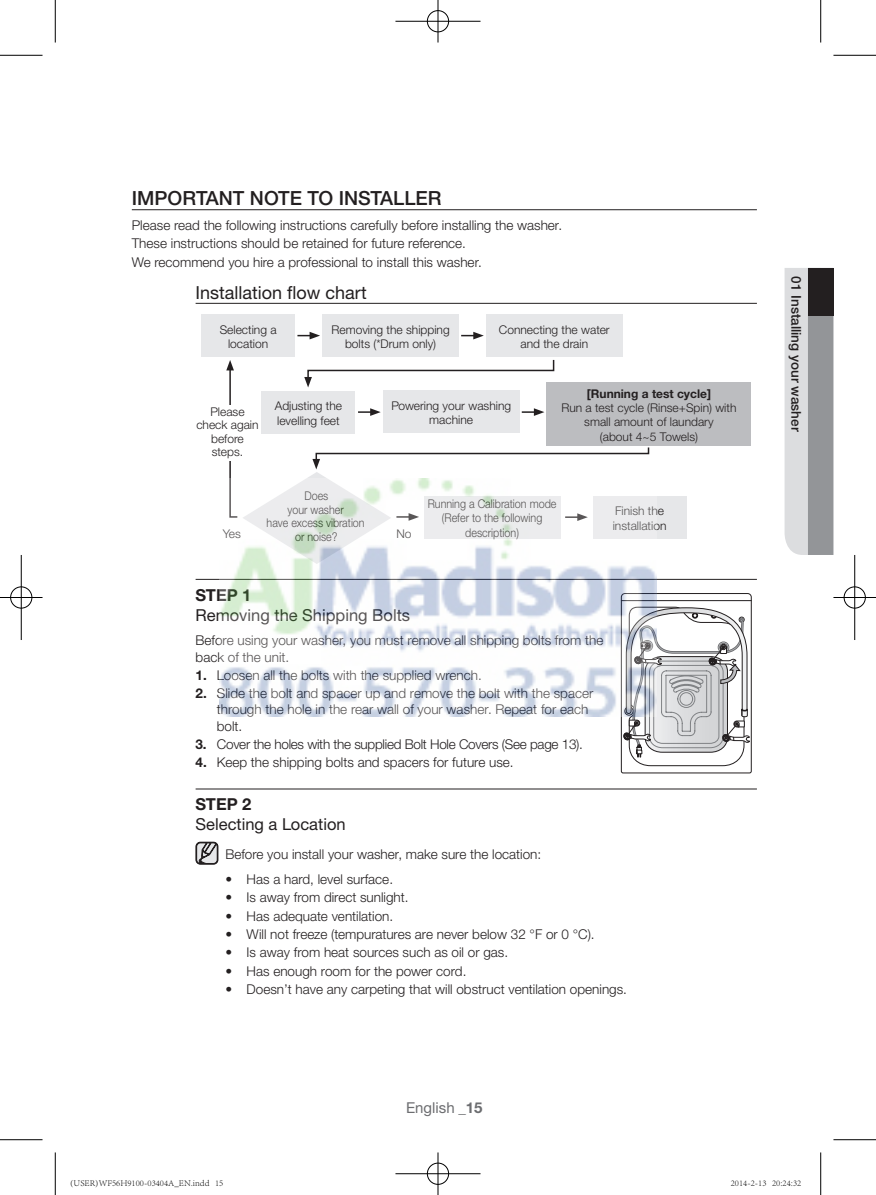
<style>
.page{position:relative;width:876px;height:1195px;background:#fff}
.page>*{position:absolute;margin:0;border:0;box-sizing:border-box;transform-origin:0 0}
.t1{font:500 19.5px "Helvetica Neue LTW1 G";color:#231f20}
.t2{font:18px "Helvetica Neue LTW1 G";color:#231f20}
.t3{font:16.5px "Helvetica Neue LTW1 G";color:#231f20}
.t4{font:700 16.5px "Helvetica Neue LTW1 G";color:#231f20}
.t5{font:15px "Helvetica Neue LTW1 G";color:#6c6d70}
.t6{font:300 13.5px/16.2px "Helvetica Neue LTW1 G";color:#231f20}
.t7{font:300 13.5px "Helvetica Neue LTW1 G";letter-spacing:-.02em;color:#231f20}
.t8{font:500 13.5px "Helvetica Neue LTW1 G";color:#231f20}
.t9{font:300 12px/14.4px "Helvetica Neue LTW1 G";color:#231f20;text-align:center}
.t10{font:300 12px/14.4px "Helvetica Neue LTW1 G";color:#231f20;text-align:center;scale:.9 1}
.t11{font:300 12px/13.5px "Helvetica Neue LTW1 G";color:#231f20;text-align:center;scale:.89 1}
.t12{font:700 12px "Helvetica Neue LTW1 G";color:#231f20}
.t13{font:300 9px "Adobe Song Std";color:#000}
.s1{font-weight:700}
</style>
<div class="page">
<hr style="left:132px;top:209px;width:625px;height:1px;background:#231f20">
<hr style="left:196px;top:303px;width:561px;height:1px;background:#231f20">
<hr style="left:196px;top:579px;width:561px;height:1px;background:#231f20">
<hr style="left:196px;top:789px;width:561px;height:1px;background:#231f20">
<div style="left:201px;top:315px;width:94px;height:42px;background:#e6e7e9"></div>
<div style="left:593px;top:496px;width:93px;height:42px;background:#e6e7e9"></div>
<div style="left:323px;top:314px;width:136px;height:43px;background:#e6e7e9"></div>
<div style="left:486px;top:315px;width:136px;height:42px;background:#e6e7e9"></div>
<div style="left:547px;top:382px;width:204px;height:64px;background:#bcbdc0"></div>
<svg style="left:297px;top:332px;width:23px;height:7px"></svg>
<svg style="left:461px;top:332px;width:23px;height:7px"></svg>
<svg style="left:226px;top:359px;width:424px;height:119px"></svg>
<svg style="left:784px;top:268px;width:49px;height:287px;background:#babcbe"></svg>
<div style="left:808px;top:268px;width:25px;height:48px;background:#231f20"></div>
<svg style="left:621px;top:593px;width:131px;height:180px"></svg>
<svg style="left:195px;top:841px;width:24px;height:24px"></svg>
<hr style="left:0;top:55px;width:43px;height:1px;background:#000">
<hr style="left:833px;top:55px;width:43px;height:1px;background:#000">
<hr style="left:0;top:1139px;width:43px;height:1px;background:#000">
<hr style="left:833px;top:1139px;width:43px;height:1px;background:#000">
<hr style="left:55px;top:0;width:1px;height:43px;background:#000">
<hr style="left:55px;top:1152px;width:1px;height:43px;background:#000">
<hr style="left:820px;top:0;width:1px;height:43px;background:#000">
<hr style="left:820px;top:1152px;width:1px;height:43px;background:#000">
<div style="left:426px;top:10px;width:24px;height:23px;border:2px solid #fff;border-radius:50%"></div>
<hr style="left:395px;top:20px;width:85px;height:2px;background:#fff">
<hr style="left:437px;top:0;width:2px;height:43px;background:#fff">
<div style="left:427px;top:10px;width:22px;height:22px;border:1px solid #000;border-radius:50%"></div>
<hr style="left:395px;top:21px;width:85px;height:1px;background:#000">
<hr style="left:438px;top:0;width:1px;height:43px;background:#000">
<div style="left:426px;top:1162px;width:24px;height:23px;border:2px solid #fff;border-radius:50%"></div>
<hr style="left:395px;top:1172px;width:85px;height:3px;background:#fff">
<hr style="left:437px;top:1152px;width:2px;height:43px;background:#fff">
<div style="left:427px;top:1163px;width:22px;height:21px;border:1px solid #000;border-radius:50%"></div>
<hr style="left:395px;top:1173px;width:85px;height:1px;background:#000">
<hr style="left:438px;top:1152px;width:1px;height:43px;background:#000">
<div style="left:10px;top:586px;width:23px;height:23px;border:2px solid #fff;border-radius:50%"></div>
<hr style="left:0;top:596px;width:43px;height:2px;background:#fff">
<hr style="left:20px;top:555px;width:2px;height:85px;background:#fff">
<div style="left:10px;top:587px;width:22px;height:21px;border:1px solid #000;border-radius:50%"></div>
<hr style="left:0;top:597px;width:43px;height:1px;background:#000">
<hr style="left:21px;top:555px;width:1px;height:85px;background:#000">
<div style="left:843px;top:586px;width:23px;height:23px;border:2px solid #fff;border-radius:50%"></div>
<hr style="left:833px;top:596px;width:43px;height:2px;background:#fff">
<hr style="left:854px;top:555px;width:2px;height:85px;background:#fff">
<div style="left:844px;top:587px;width:21px;height:21px;border:1px solid #000;border-radius:50%"></div>
<hr style="left:833px;top:597px;width:43px;height:1px;background:#000">
<hr style="left:854px;top:555px;width:1px;height:85px;background:#000">
<img style="left:219px;top:478px;width:438px;height:239px">
<h1 class="t1" style="left:132px;top:187px;width:311px">IMPORTANT NOTE TO INSTALLER</h1>
<p class="t6" style="left:132px;top:216px;width:432px;line-height:18.3px">Please read the following instructions carefully before installing the washer.<br>These instructions should be retained for future reference.<br>We recommend you hire a professional to install this washer.</p>
<h2 class="t2" style="left:196px;top:281px;width:173px">Installation flow chart</h2>
<p class="t9" style="left:220px;top:322px;width:58px">Selecting a location</p>
<p class="t9" style="left:331px;top:322px;width:120px">Removing the shipping bolts (*Drum only)</p>
<p class="t9" style="left:499px;top:322px;width:112px">Connecting the water and the drain</p>
<p class="t9" style="left:196px;top:405px;width:64px;line-height:13.5px">Please check again before steps.</p>
<p class="t9" style="left:275px;top:399px;width:69px;text-align:left">Adjusting the levelling feet</p>
<p class="t9" style="left:391px;top:398px;width:121px">Powering your washing machine</p>
<p class="t12" style="left:587px;top:386px;width:126px">[Running a test cycle]</p>
<p class="t9" style="left:561px;top:400px;width:177px">Run a test cycle (Rinse+Spin) with small amount of laundary<br>(about 4~5 Towels)</p>
<p class="t9" style="left:223px;top:527px;width:20px">Yes</p>
<p class="t11" style="left:267px;top:489px;width:112px">Does<br>your washer<br>have excess vibration or noise?</p>
<p class="t9" style="left:396px;top:527px;width:17px">No</p>
<p class="t10" style="left:428px;top:496px;width:145px">Running a Calibration mode (Refer to the following description)</p>
<p class="t9" style="left:613px;top:504px;width:55px;text-align:left">Finish the installation</p>
<p class="t4" style="left:196px;top:585px;width:57px">STEP 1</p>
<p class="t3" style="left:196px;top:604px;width:216px">Removing the Shipping Bolts</p>
<p class="t6" style="left:196px;top:632px;width:409px">Before using your washer, you must remove all shipping bolts from the back of the unit.</p>
<p class="t6" style="left:196px;top:667px;width:288px"><span class="s1">1.</span> Loosen all the bolts with the supplied wrench.</p>
<p class="t6" style="left:217px;top:685px;width:378px;text-indent:-21px"><span class="s1">2.</span> Slide the bolt and spacer up and remove the bolt with the spacer through the hole in the rear wall of your washer. Repeat for each bolt.</p>
<p class="t7" style="left:196px;top:736px;width:389px"><span class="s1">3.</span> Cover the holes with the supplied Bolt Hole Covers (See page 13).</p>
<p class="t6" style="left:196px;top:754px;width:319px"><span class="s1">4.</span> Keep the shipping bolts and spacers for future use.</p>
<p class="t4" style="left:196px;top:794px;width:57px">STEP 2</p>
<p class="t3" style="left:196px;top:814px;width:152px">Selecting a Location</p>
<p class="t6" style="left:225px;top:846px;width:317px">Before you install your washer, make sure the location:</p>
<p class="t6" style="left:225px;top:871px;width:169px"><span class="s1">•</span> Has a hard, level surface.</p>
<p class="t6" style="left:225px;top:889px;width:185px"><span class="s1">•</span> Is away from direct sunlight.</p>
<p class="t6" style="left:225px;top:907px;width:169px"><span class="s1">•</span> Has adequate ventilation.</p>
<p class="t6" style="left:225px;top:926px;width:371px"><span class="s1">•</span> Will not freeze (tempuratures are never below 32 °F or 0 °C).</p>
<p class="t6" style="left:225px;top:944px;width:284px"><span class="s1">•</span> Is away from heat sources such as oil or gas.</p>
<p class="t6" style="left:225px;top:962px;width:243px"><span class="s1">•</span> Has enough room for the power cord.</p>
<p class="t6" style="left:225px;top:981px;width:403px"><span class="s1">•</span> Doesn’t have any carpeting that will obstruct ventilation openings.</p>
<p class="t5" style="left:406px;top:1098px;width:78px">English <span class="s1">_15</span></p>
<p class="t8" style="left:804px;top:276px;width:156px;rotate:90deg">01 INSTALLING YOUR WASHER</p>
<p class="t13" style="left:70px;top:1178px;width:155px">(USER)WF56H9100-03404A_EN.indd 15</p>
<p class="t13" style="left:731px;top:1178px;width:72px">2014-2-13 20:24:32</p>
</div>
